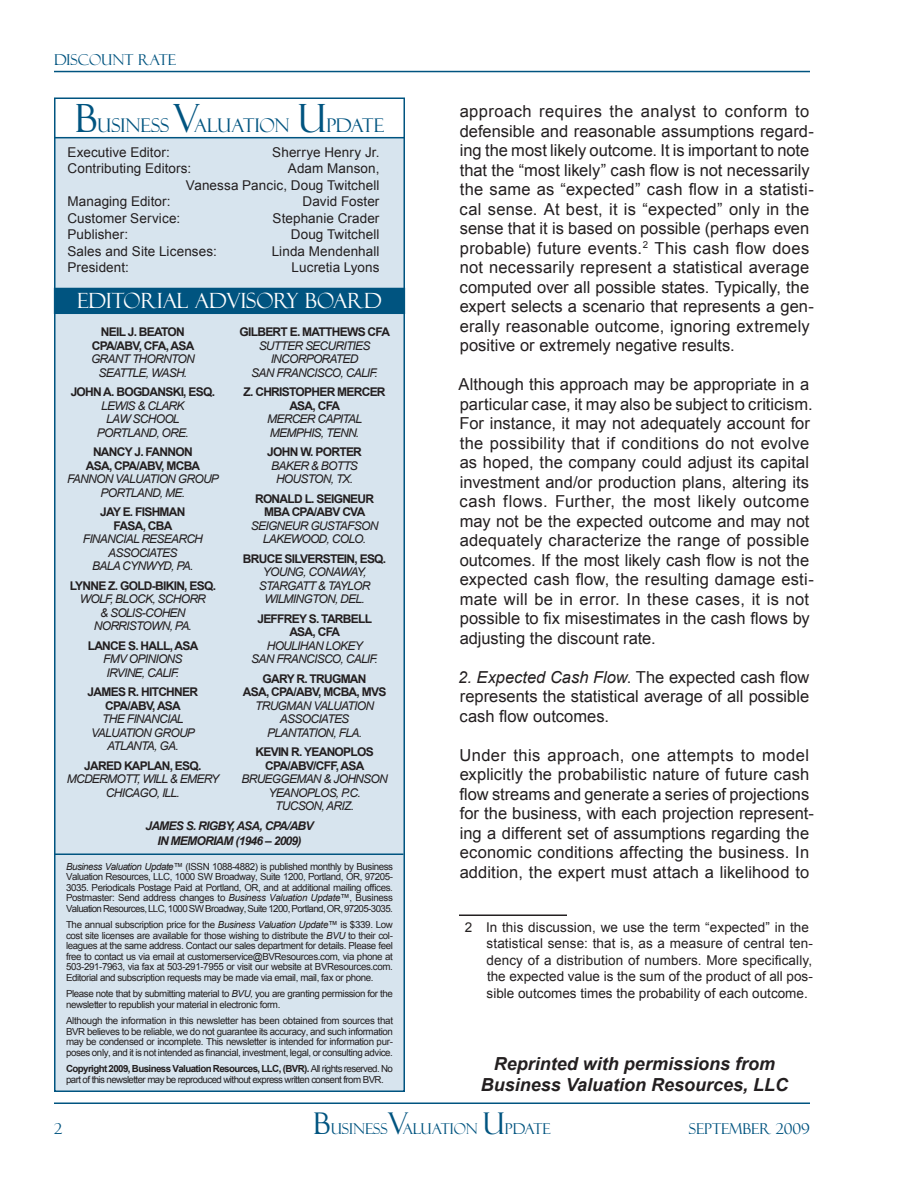
<style>
.page{position:relative;width:918px;height:1188px;background:#fff}
.page>*{position:absolute;margin:0;border:0;box-sizing:border-box;transform-origin:0 0}
.t1{font:21px "Felix Titling";color:#fff}
.t2{font:18.9px "Felix Titling";letter-spacing:-.005em;color:#005480}
.t3{font:italic 700 18px/21.6px "Arial";color:#231f20;text-align:center}
.body{font:16.5px/19.5px "Arial";letter-spacing:.005em;color:#231f20}
.Footnote{font:16.5px/19.5px "Arial";letter-spacing:.005em;color:#231f20}
.Running_Header{font:15px "Felix Titling";color:#005480}
.Footnote-2{font:13.5px/16.5px "Arial";letter-spacing:.005em;color:#231f20}
.Staff{font:13.5px "Arial";letter-spacing:.005em;color:#231f20}
.Board{font:italic 12px/13.5px "Arial";letter-spacing:-.06em;color:#231f20;text-align:center}
.Board-2{font:700 12px/13.5px "Arial";letter-spacing:-.06em;color:#231f20;text-align:center}
.t4{font:italic 700 12px/15px "Arial";letter-spacing:-.06em;color:#231f20;text-align:center}
.Pub_info{font:9.75px/10.5px "Arial";letter-spacing:-.04em;color:#231f20;text-align:justify}
.Pub_info-2{font:9.75px/10.5px "Arial";letter-spacing:-.06em;color:#231f20}
.s1{font-size:39px}
.s2{font-style:italic}
.s3{font-weight:400;font-style:italic}
.s4{font-weight:700;font-style:normal}
.s5{font-weight:700}
.s6{font-size:30px}
</style>
<div class="page">
<hr style="left:54px;top:1102px;width:756px;height:2px;background:#005480">
<hr style="left:54px;top:71px;width:756px;height:1px;background:#005480">
<div style="left:55px;top:137px;width:349px;height:954px;background:#d7e4ee"></div>
<div style="left:54px;top:136px;width:351px;height:956px;border:2px solid #005480"></div>
<div style="left:54px;top:288px;width:351px;height:26px;background:#005480"></div>
<div style="left:54px;top:98px;width:351px;height:40px;border:2px solid #005480"></div>
<hr style="left:459px;top:915px;width:108px;height:1px;background:#231f20">
<hr style="left:54px;top:853px;width:350px;height:2px;background:#005480">
<p class="Running_Header" style="left:54px;top:51px;width:124px">DISCOUNT RATE</p>
<p class="t2" style="left:75px;top:114px;width:311px"><span class="s1">B</span>USINESS <span class="s1">V</span>ALUATION <span class="s1">U</span>PDATE</p>
<p class="Footnote" style="left:460px;top:102px;width:356px">approach requires the analyst to conform to defensible and reasonable assumptions regard&shy;ing the most likely outcome. It is important to note that the “most likely” cash flow is not necessarily the same as “expected” cash flow in a statisti&shy;cal sense. At best, it is “expected” only in the sense that it is based on possible (perhaps even probable) future events.<sup>2</sup> This cash flow does not necessarily represent a statistical average computed over all possible states. Typically, the expert selects a scenario that represents a gen&shy;erally reasonable outcome, ignoring extremely positive or extremely negative results.</p>
<p class="body" style="left:459px;top:375px;width:357px">Although this approach may be appropriate in a particular case, it may also be subject to criticism.<br>For instance, it may not adequately account for the possibility that if conditions do not evolve as hoped, the company could adjust its capital investment and/or production plans, altering its cash flows. Further, the most likely outcome may not be the expected outcome and may not adequately characterize the range of possible outcomes. If the most likely cash flow is not the expected cash flow, the resulting damage esti&shy;mate will be in error. In these cases, it is not possible to fix misestimates in the cash flows by adjusting the discount rate.</p>
<p class="body" style="left:458px;top:667px;width:353px;text-align:justify"><span class="s2">2. Expected Cash Flow</span>. The expected cash flow represents the statistical average of all possible cash flow outcomes.</p>
<p class="body" style="left:459px;top:745px;width:356px">Under this approach, one attempts to model explicitly the probabilistic nature of future cash flow streams and generate a series of projections for the business, with each projection represent&shy;ing a different set of assumptions regarding the economic conditions affecting the business. In addition, the expert must attach a likelihood to</p>
<p class="Staff" style="left:68px;top:143px;width:104px">Executive Editor:</p>
<p class="Staff" style="left:272px;top:143px;width:109px">Sherrye Henry Jr.</p>
<p class="Staff" style="left:68px;top:160px;width:125px">Contributing Editors:</p>
<p class="Staff" style="left:288px;top:160px;width:93px">Adam Manson,</p>
<p class="Staff" style="left:186px;top:176px;width:195px">Vanessa Pancic, Doug Twitchell</p>
<p class="Staff" style="left:68px;top:193px;width:105px">Managing Editor:</p>
<p class="Staff" style="left:303px;top:193px;width:78px">David Foster</p>
<p class="Staff" style="left:68px;top:209px;width:114px">Customer Service:</p>
<p class="Staff" style="left:273px;top:209px;width:108px">Stephanie Crader</p>
<p class="Staff" style="left:68px;top:226px;width:62px">Publisher:</p>
<p class="Staff" style="left:291px;top:226px;width:90px">Doug Twitchell</p>
<p class="Staff" style="left:68px;top:242px;width:151px">Sales and Site Licenses:</p>
<p class="Staff" style="left:272px;top:242px;width:109px">Linda Mendenhall</p>
<p class="Staff" style="left:68px;top:259px;width:63px">President:</p>
<p class="Staff" style="left:292px;top:259px;width:89px">Lucretia Lyons</p>
<p class="t1" style="left:77px;top:289px;width:306px">EDITORIAL ADVISORY BOARD</p>
<p class="Board-2" style="left:91px;top:326px;width:105px">NEIL J. BEATON<br>CPA/ABV, CFA, ASA<br><span class="s3">GRANT THORNTON<br>SEATTLE, WASH.</span></p>
<p class="Board" style="left:71px;top:386px;width:146px"><span class="s4">JOHN A. BOGDANSKI, ESQ.<br></span>LEWIS &amp; CLARK<br>LAW SCHOOL<br>PORTLAND, ORE.</p>
<p class="Board" style="left:67px;top:446px;width:153px"><span class="s4">NANCY J. FANNON<br>ASA, CPA/ABV, MCBA<br></span>FANNON VALUATION GROUP<br>PORTLAND, ME.</p>
<p class="Board" style="left:83px;top:506px;width:122px"><span class="s4">JAY E. FISHMAN<br>FASA, CBA<br></span>FINANCIAL RESEARCH<br>ASSOCIATES<br>BALA CYNWYD, PA.</p>
<p class="Board" style="left:70px;top:579px;width:148px"><span class="s4">LYNNE Z. GOLD-BIKIN, ESQ.<br></span>WOLF, BLOCK, SCHORR<br>&amp; SOLIS-COHEN<br>NORRISTOWN, PA.</p>
<p class="Board" style="left:88px;top:639px;width:112px"><span class="s4">LANCE S. HALL, ASA<br></span>FMV OPINIONS<br>IRVINE, CALIF.</p>
<p class="Board" style="left:88px;top:686px;width:112px"><span class="s4">JAMES R. HITCHNER<br>CPA/ABV, ASA<br></span>THE FINANCIAL<br>VALUATION GROUP<br>ATLANTA, GA.</p>
<p class="Board" style="left:67px;top:759px;width:154px"><span class="s4">JARED KAPLAN, ESQ.<br></span>MCDERMOTT, WILL &amp; EMERY<br>CHICAGO, ILL.</p>
<p class="Board" style="left:240px;top:326px;width:152px"><span class="s4">GILBERT E. MATTHEWS CFA<br></span>SUTTER SECURITIES<br>INCORPORATED<br>SAN FRANCISCO, CALIF.</p>
<p class="Board-2" style="left:244px;top:386px;width:144px">Z. CHRISTOPHER MERCER<br>ASA, CFA<br><span class="s3">MERCER CAPITAL<br>MEMPHIS, TENN.</span></p>
<p class="Board" style="left:267px;top:446px;width:96px"><span class="s4">JOHN W. PORTER<br></span>BAKER &amp; BOTTS<br>HOUSTON, TX.</p>
<p class="Board" style="left:251px;top:492px;width:129px"><span class="s4">RONALD L. SEIGNEUR<br>MBA CPA/ABV CVA<br></span>SEIGNEUR GUSTAFSON<br>LAKEWOOD, COLO.</p>
<p class="Board" style="left:243px;top:552px;width:145px"><span class="s4">BRUCE SILVERSTEIN, ESQ.<br></span>YOUNG, CONAWAY,<br>STARGATT &amp; TAYLOR<br>WILMINGTON, DEL.</p>
<p class="Board" style="left:251px;top:612px;width:128px"><span class="s4">JEFFREY S. TARBELL<br>ASA, CFA<br></span>HOULIHAN LOKEY<br>SAN FRANCISCO, CALIF.</p>
<p class="Board" style="left:243px;top:672px;width:145px"><span class="s4">GARY R. TRUGMAN<br>ASA, CPA/ABV, MCBA, MVS<br></span>TRUGMAN VALUATION<br>ASSOCIATES<br>PLANTATION, FLA.</p>
<p class="Board" style="left:241px;top:746px;width:148px"><span class="s4">KEVIN R. YEANOPLOS<br>CPA/ABV/CFF, ASA<br></span>BRUEGGEMAN &amp; JOHNSON<br>YEANOPLOS, P.C.<br>TUCSON, ARIZ.</p>
<p class="t4" style="left:145px;top:819px;width:170px">JAMES S. RIGBY, ASA, CPA/ABV<br>IN MEMORIAM (1946 – 2009)</p>
<p class="Pub_info" style="left:66px;top:861px;width:329px"><span class="s2">Business Valuation Update</span>™ (ISSN 1088-4882) is published monthly by Business Valuation Resources, LLC, 1000 SW Broadway, Suite 1200, Portland, OR, 97205- 3035. Periodicals Postage Paid at Portland, OR, and at additional mailing offices.<br>Postmaster: Send address changes to <span class="s2">Business Valuation Update</span>™, Business Valuation Resources, LLC, 1000 SW Broadway, Suite 1200, Portland, OR, 97205-3035.</p>
<p class="Pub_info" style="left:66px;top:920px;width:329px">The annual subscription price for the <span class="s2">Business Valuation Update</span>™ is $339. Low cost site licenses are available for those wishing to distribute the <span class="s2">BVU</span> to their col&shy;leagues at the same address. Contact our sales department for details. Please feel free to contact us via email at customerservice@BVResources.com, via phone at 503-291-7963, via fax at 503-291-7955 or visit our website at BVResources.com.<br>Editorial and subscription requests may be made via email, mail, fax or phone.</p>
<p class="Pub_info" style="left:66px;top:989px;width:328px">Please note that by submitting material to <span class="s2">BVU,</span> you are granting permission for the newsletter to republish your material in electronic form.</p>
<p class="Pub_info" style="left:66px;top:1016px;width:329px">Although the information in this newsletter has been obtained from sources that BVR believes to be reliable, we do not guarantee its accuracy, and such information may be condensed or incomplete. This newsletter is intended for information pur&shy;poses only, and it is not intended as financial, investment, legal, or consulting advice.</p>
<p class="Pub_info-2" style="left:66px;top:1064px;width:329px"><span class="s5">Copyright 2009, Business Valuation Resources, LLC, (BVR).</span> All rights reserved. No part of this newsletter may be reproduced without express written consent from BVR.</p>
<p class="Footnote-2" style="left:486px;top:919px;width:328px;text-indent:-22px">2 In this discussion, we use the term “expected” in the statistical sense: that is, as a measure of central ten&shy;dency of a distribution of numbers. More specifically, the expected value is the sum of the product of all pos&shy;sible outcomes times the probability of each outcome.</p>
<p class="t3" style="left:481px;top:1053px;width:309px">Reprinted with permissions from<br>Business Valuation Resources, LLC</p>
<p class="Running_Header" style="left:54px;top:1120px;width:10px">2</p>
<p class="Running_Header" style="left:313px;top:1120px;width:239px"><span class="s6">B</span>USINESS <span class="s6">V</span>ALUATION <span class="s6">U</span>PDATE</p>
<p class="Running_Header" style="left:689px;top:1120px;width:123px">SEPTEMBER 2009</p>
</div>
